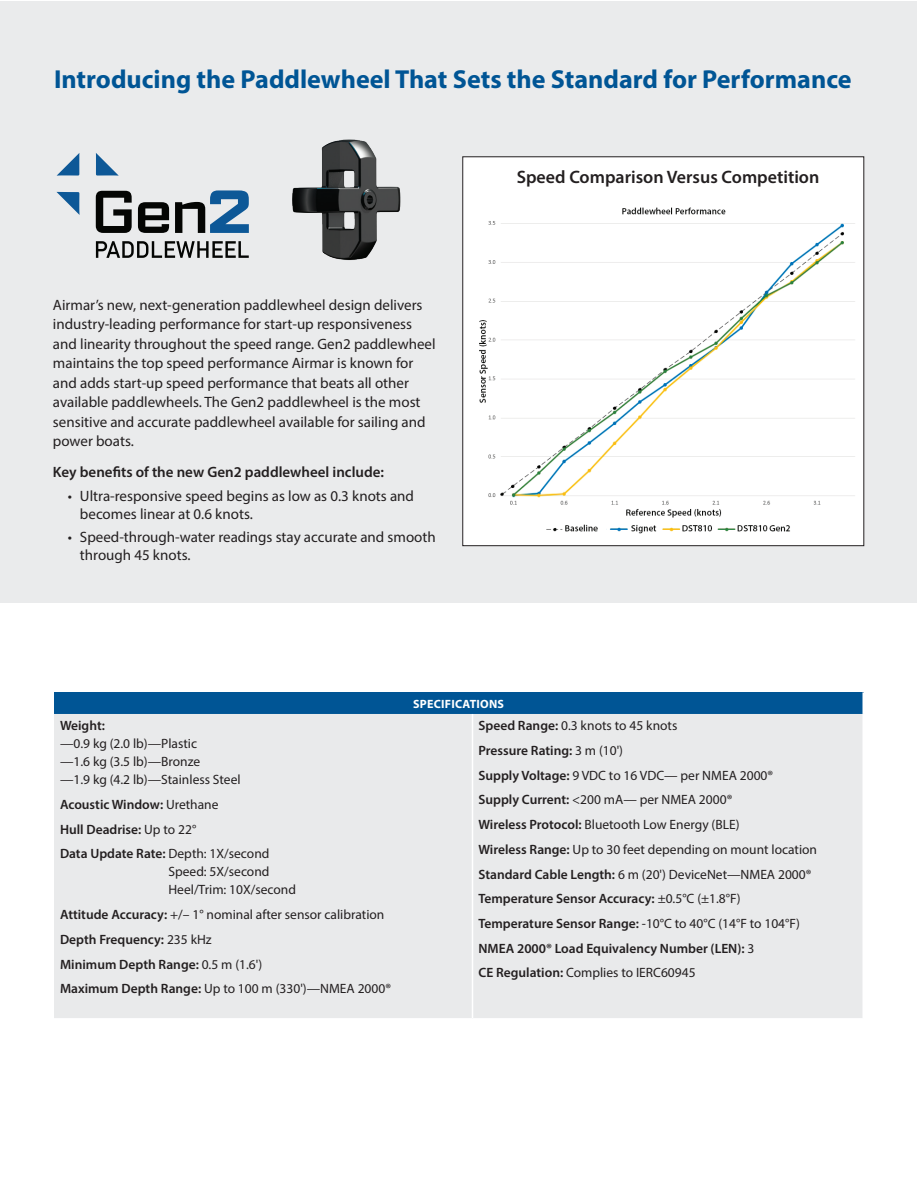
<style>
.page{position:relative;width:918px;height:1188px;background:#fff}
.page>*{position:absolute;margin:0;border:0;box-sizing:border-box;transform-origin:0 0}
.t1{font:700 26.1px "Myriad Pro";color:#005595}
.t2{font:600 18px "Myriad Pro";color:#231f20}
.t3{font:15px/19.5px "Myriad Pro";color:#231f20}
.t4{font:600 15px "Myriad Pro";color:#231f20}
.t5{font:13.5px/24.8px "Myriad Pro";color:#231f20}
.t6{font:600 13.5px/24.8px "Myriad Pro";color:#231f20}
.t7{font:700 12px "Myriad Pro";letter-spacing:.02em;color:#fff}
.s1{font-weight:400}
.s2{font-weight:600}
</style>
<div class="page">
<div style="left:54px;top:692px;width:809px;height:22px;background:#005595"></div>
<div style="left:54px;top:714px;width:808px;height:304px;background:#e9eaeb"></div>
<hr style="left:862px;top:692px;width:2px;height:22px;background:#fff">
<hr style="left:472px;top:714px;width:1px;height:304px;background:#fff">
<div style="left:1px;top:1px;width:916px;height:602px;background:#eaebec"></div>
<img style="left:292px;top:139px;width:109px;height:121px">
<svg style="left:96px;top:191px;width:36px;height:42px"></svg>
<svg style="left:138px;top:202px;width:31px;height:31px"></svg>
<svg style="left:96px;top:241px;width:153px;height:17px"></svg>
<svg style="left:96px;top:153px;width:23px;height:23px"></svg>
<svg style="left:56px;top:192px;width:24px;height:23px"></svg>
<svg style="left:57px;top:153px;width:22px;height:23px"></svg>
<svg style="left:175px;top:190px;width:74px;height:43px"></svg>
<div style="left:463px;top:157px;width:401px;height:389px;background:#fff"></div>
<img style="left:479px;top:207px;width:376px;height:327px">
<h1 class="t1" style="left:54px;top:62px;width:799px">Introducing the Paddlewheel That Sets the Standard for Performance</h1>
<p class="t3" style="left:53px;top:295px;width:384px">Airmar’s new, next-generation paddlewheel design delivers industry-leading performance for start-up responsiveness and linearity throughout the speed range. Gen2 paddlewheel maintains the top speed performance Airmar is known for and adds start-up speed performance that beats all other available paddlewheels. The Gen2 paddlewheel is the most sensitive and accurate paddlewheel available for sailing and power boats.</p>
<p class="t4" style="left:53px;top:463px;width:333px">Key benefits of the new Gen2 paddlewheel include:</p>
<p class="t3" style="left:80px;top:487px;width:336px;line-height:18px;text-indent:-12px">• Ultra-responsive speed begins as low as 0.3 knots and becomes linear at 0.6 knots.</p>
<p class="t3" style="left:80px;top:528px;width:357px;line-height:18px;text-indent:-12px">• Speed-through-water readings stay accurate and smooth through 45 knots.</p>
<h2 class="t2" style="left:517px;top:166px;width:304px">Speed Comparison Versus Competition</h2>
<p class="t7" style="left:413px;top:696px;width:92px">SPECIFICATIONS</p>
<p class="t6" style="left:60px;top:713px;width:46px">Weight:</p>
<p class="t5" style="left:60px;top:734px;width:182px;line-height:18px">—0.9 kg (2.0 lb)—Plastic<br>—1.6 kg (3.5 lb)—Bronze<br>—1.9 kg (4.2 lb)—Stainless Steel</p>
<p class="t6" style="left:60px;top:792px;width:211px">Acoustic Window: <span class="s1">Urethane<br></span>Hull Deadrise: <span class="s1">Up to 22°<br></span>Data Update Rate: <span class="s1">Depth: 1X/second</span></p>
<p class="t5" style="left:169px;top:863px;width:129px;line-height:18px">Speed: 5X/second<br>Heel/Trim: 10X/second</p>
<p class="t5" style="left:60px;top:902px;width:333px"><span class="s2">Attitude Accuracy:</span> +/– 1° nominal after sensor calibration <span class="s2">Depth Frequency:</span> 235 kHz<br><span class="s2">Minimum Depth Range:</span> 0.5 m (1.6')<br><span class="s2">Maximum Depth Range:</span> Up to 100 m (330')—NMEA 2000®</p>
<p class="t5" style="left:478px;top:713px;width:340px"><span class="s2">Speed Range:</span> 0.3 knots to 45 knots<br><span class="s2">Pressure Rating:</span> 3 m (10')<br><span class="s2">Supply Voltage:</span> 9 VDC to 16 VDC— per NMEA 2000® <span class="s2">Supply Current:</span> &lt;200 mA— per NMEA 2000®<br><span class="s2">Wireless Protocol:</span> Bluetooth Low Energy (BLE)<br><span class="s2">Wireless Range:</span> Up to 30 feet depending on mount location <span class="s2">Standard Cable Length:</span> 6 m (20') DeviceNet—NMEA 2000® <span class="s2">Temperature Sensor Accuracy:</span> ±0.5°C (±1.8°F)<br><span class="s2">Temperature Sensor Range:</span> -10°C to 40°C (14°F to 104°F)<br><span class="s2">NMEA 2000® Load Equivalency Number (LEN):</span> 3<br><span class="s2">CE Regulation:</span> Complies to IERC60945</p>
</div>
